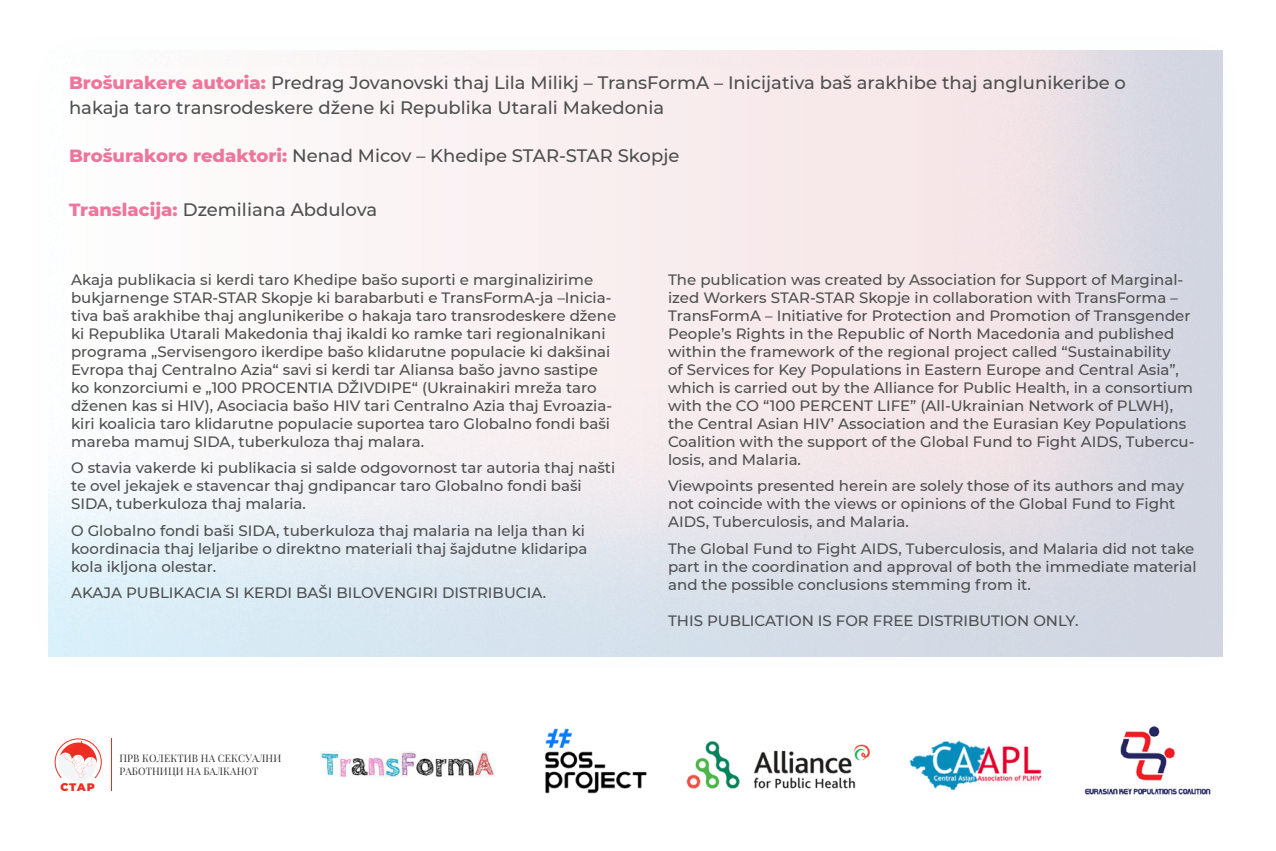
<style>
.page{position:relative;width:1276px;height:851px;background:#fff}
.page>*{position:absolute;margin:0;border:0;box-sizing:border-box;transform-origin:0 0}
.t1{font:500 18px/24px "Montserrat";color:#4e4f50}
.t2{font:500 15px/18px "Montserrat";color:#4e4f50}
.t3{font:900 10.8px "Montserrat";color:#ee2e22}
.t4{font:10.2px/12.3px "Playfair Display";letter-spacing:.01em;color:#313232}
.s1{font-weight:800;color:#ee759b}
</style>
<div class="page">
<div style="left:44px;top:48px;width:1179px;height:609px;background:#76ccf2;opacity:.4"></div>
<img style="left:1084px;top:726px;width:127px;height:69px">
<img style="left:545px;top:728px;width:102px;height:66px">
<img style="left:320px;top:751px;width:174px;height:26px">
<hr style="left:111px;top:738px;width:1px;height:53px;background:#ee2e22">
<div style="left:59px;top:743px;width:38px;height:38px;background:#f4f5f6;border-radius:50%"></div>
<svg style="left:55px;top:738px;width:47px;height:40px"></svg>
<img style="left:686px;top:741px;width:184px;height:48px">
<img style="left:909px;top:740px;width:133px;height:51px">
<p class="t1" style="left:69px;top:70px;width:1058px"><span class="s1">Brošurakere autoria:</span> Predrag Jovanovski thaj Lila Milikj – TransFormA – Inicijativa baš arakhibe thaj anglunikeribe o hakaja taro transrodeskere džene ki Republika Utarali Makedonia</p>
<p class="t1" style="left:69px;top:142px;width:612px"><span class="s1">Brošurakoro redaktori:</span> Nenad Micov – Khedipe STAR-STAR Skopje</p>
<p class="t1" style="left:69px;top:196px;width:310px"><span class="s1">Translacija:</span> Dzemiliana Abdulova</p>
<p class="t2" style="left:71px;top:269px;width:546px">Akaja publikacia si kerdi taro Khedipe bašo suporti e marginalizirime bukjarnenge STAR-STAR Skopje ki barabarbuti e TransFormA-ja –Inicia&shy;tiva baš arakhibe thaj anglunikeribe o hakaja taro transrodeskere džene ki Republika Utarali Makedonia thaj ikaldi ko ramke tari regionalnikani programa „Servisengoro ikerdipe bašo klidarutne populacie ki dakšinai</p>
<p class="t2" style="left:71px;top:359px;width:542px">Evropa thaj Centralno Azia“ savi si kerdi tar Aliansa bašo javno sastipe ko konzorciumi e „100 PROCENTIA DŽIVDIPE“ (Ukrainakiri mreža taro dženen kas si HIV), Asociacia bašo HIV tari Centralno Azia thaj Evroazia&shy;kiri koalicia taro klidarutne populacie suportea taro Globalno fondi baši mareba mamuj SIDA, tuberkuloza thaj malara.</p>
<p class="t2" style="left:71px;top:458px;width:546px">O stavia vakerde ki publikacia si salde odgovornost tar autoria thaj našti te ovel jekajek e stavencar thaj gndipancar taro Globalno fondi baši<br>SIDA, tuberkuloza thaj malaria.</p>
<p class="t2" style="left:71px;top:520px;width:518px">O Globalno fondi baši SIDA, tuberkuloza thaj malaria na lelja than ki koordinacia thaj leljaribe o direktno materiali thaj šajdutne klidaripa kola ikljona olestar.</p>
<p class="t2" style="left:71px;top:583px;width:477px">AKAJA PUBLIKACIA SI KERDI BAŠI BILOVENGIRI DISTRIBUCIA.</p>
<p class="t3" style="left:60px;top:779px;width:36px">СТАР</p>
<p class="t4" style="left:119px;top:751px;width:163px">ПРВ КОЛЕКТИВ НА СЕКСУАЛНИ<br>РАБОТНИЦИ НА БАЛКАНОТ</p>
<p class="t2" style="left:668px;top:269px;width:528px">The publication was created by Association for Support of Marginal&shy;ized Workers STAR-STAR Skopje in collaboration with TransForma – TransFormA – Initiative for Protection and Promotion of Transgender People’s Rights in the Republic of North Macedonia and published within the framework of the regional project called “Sustainability<br>of Services for Key Populations in Eastern Europe and Central Asia”, which is carried out by the Alliance for Public Health, in a consortium with the CO “100 PERCENT LIFE” (All-Ukrainian Network of PLWH), the Central Asian HIV’ Association and the Eurasian Key Populations Coalition with the support of the Global Fund to Fight AIDS, Tubercu&shy;losis, and Malaria.</p>
<p class="t2" style="left:668px;top:476px;width:517px">Viewpoints presented herein are solely those of its authors and may not coincide with the views or opinions of the Global Fund to Fight<br>AIDS, Tuberculosis, and Malaria.</p>
<p class="t2" style="left:668px;top:538px;width:530px">The Global Fund to Fight AIDS, Tuberculosis, and Malaria did not take part in the coordination and approval of both the immediate material and the possible conclusions stemming from it.</p>
<p class="t2" style="left:668px;top:610px;width:412px">THIS PUBLICATION IS FOR FREE DISTRIBUTION ONLY.</p>
</div>
